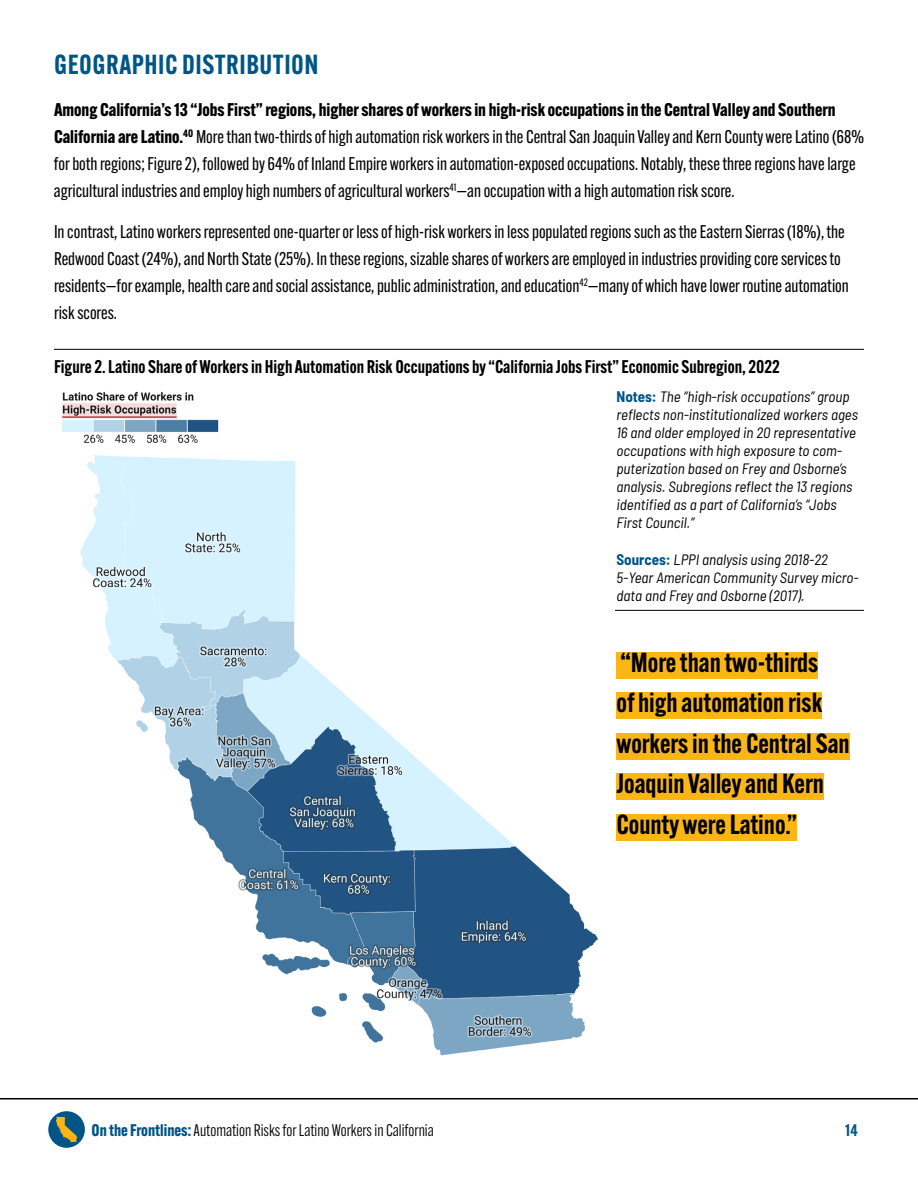
<style>
.page{position:relative;width:918px;height:1188px;background:#fff}
.page>*{position:absolute;margin:0;border:0;box-sizing:border-box;transform-origin:0 0}
.t1{font:600 27px/40.5px "Alternate Gothic ATF";color:#000}
.t2{font:600 27px "Alternate Gothic ATF";letter-spacing:.02em;color:#005587}
.t3{font:18px/27px "Alternate Gothic ATF";color:#000}
.t4{font:600 18px "Alternate Gothic ATF";color:#000}
.t5{font:16.5px "Alternate Gothic ATF";color:#000}
.t6{font:600 16.5px "Alternate Gothic ATF";color:#005587}
.t7{font:italic semi-condensed 15px/18px "Barlow";color:#000}
.s1{font-weight:700}
.s2{font-weight:700;font-style:normal;color:#005587}
.s3{font-weight:700;color:#005587}
</style>
<div class="page">
<hr style="left:54px;top:349px;width:810px;height:1px;background:#000">
<hr style="left:54px;top:610px;width:810px;height:1px;background:#000">
<img style="left:54px;top:391px;width:561px;height:665px">
<div style="left:616px;top:652px;width:202px;height:27px;background:#fbb615"></div>
<div style="left:616px;top:692px;width:206px;height:27px;background:#fbb615"></div>
<div style="left:616px;top:733px;width:234px;height:27px;background:#fbb615"></div>
<div style="left:616px;top:773px;width:208px;height:27px;background:#fbb615"></div>
<div style="left:616px;top:814px;width:181px;height:27px;background:#fbb615"></div>
<hr style="left:0;top:1098px;width:918px;height:2px;background:#000">
<div style="left:48px;top:1111px;width:37px;height:37px;background:#005587;border-radius:50%"></div>
<svg style="left:56px;top:1117px;width:21px;height:25px"></svg>
<h1 class="t2" style="left:54px;top:47px;width:266px">GEOGRAPHIC DISTRIBUTION</h1>
<p class="t3" style="left:54px;top:96px;width:812px"><span class="s1">Among California’s 13 “Jobs First” regions, higher shares of workers in high-risk occupations in the Central Valley and Southern California are Latino.</span><sup>40</sup> More than two-thirds of high automation risk workers in the Central San Joaquin Valley and Kern County were Latino (68% for both regions; Figure 2), followed by 64% of Inland Empire workers in automation-exposed occupations. Notably, these three regions have large agricultural industries and employ high numbers of agricultural workers<sup>41</sup>—an occupation with a high automation risk score.</p>
<p class="t3" style="left:54px;top:218px;width:796px">In contrast, Latino workers represented one-quarter or less of high-risk workers in less populated regions such as the Eastern Sierras (18%), the Redwood Coast (24%), and North State (25%). In these regions, sizable shares of workers are employed in industries providing core services to residents—for example, health care and social assistance, public administration, and education<sup>42</sup>—many of which have lower routine automation risk scores.</p>
<p class="t4" style="left:54px;top:355px;width:727px">Figure 2. Latino Share of Workers in High Automation Risk Occupations by “California Jobs First” Economic Subregion, 2022</p>
<p class="t7" style="left:616px;top:386px;width:243px"><span class="s2">Notes:</span> The “high-risk occupations” group reflects non-institutionalized workers ages 16 and older employed in 20 representative occupations with high exposure to com&shy;puterization based on Frey and Osborne’s analysis. Subregions reflect the 13 regions identified as a part of California’s “Jobs First Council.”</p>
<p class="t7" style="left:616px;top:550px;width:244px"><span class="s2">Sources:</span> LPPI analysis using 2018-22<br>5-Year American Community Survey micro&shy;data and Frey and Osborne (2017).</p>
<h1 class="t1" style="left:616px;top:642px;width:235px"><span class="s1">“</span>More than two-thirds<br>of high automation risk workers in the Central San<br>Joaquin Valley and Kern<br>County were Latino.”</h1>
<p class="t5" style="left:92px;top:1120px;width:344px"><span class="s3">On the Frontlines:</span>Automation Risks for Latino Workers in California</p>
<p class="t6" style="left:845px;top:1119px;width:14px">14</p>
</div>
